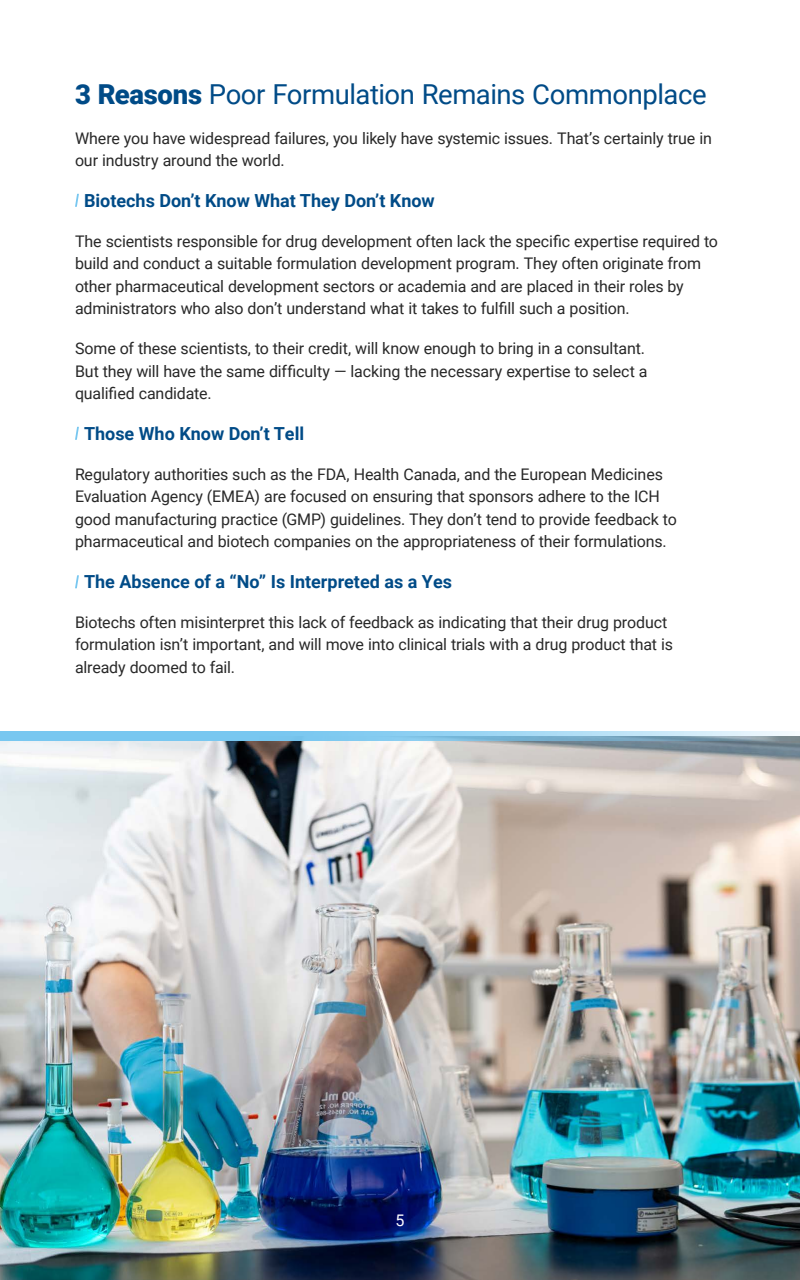
<style>
.page{position:relative;width:800px;height:1280px;background:#fff}
.page>*{position:absolute;margin:0;border:0;box-sizing:border-box;transform-origin:0 0}
.t1{font:27.5px "Roboto";letter-spacing:-.015em;color:#004b87}
.t2{font:700 18px "Roboto";color:#004b87}
.t3{font:16px/22.5px "Roboto";letter-spacing:-.01em;color:#282828}
.t4{font:16px "Roboto";color:#fff}
.s1{font-weight:900}
</style>
<div class="page">
<img style="left:0;top:741px;width:800px;height:539px">
<svg style="left:75px;top:194px;width:4px;height:13px"></svg>
<svg style="left:75px;top:427px;width:4px;height:13px"></svg>
<svg style="left:75px;top:575px;width:4px;height:13px"></svg>
<svg style="left:0;top:731px;width:800px;height:10px;background:#8ac6e6"></svg>
<h1 class="t1" style="left:75px;top:75px;width:633px"><span class="s1">3 Reasons</span> Poor Formulation Remains Commonplace</h1>
<p class="t3" style="left:75px;top:126px;width:638px">Where you have widespread failures, you likely have systemic issues. That’s certainly true in our industry around the world.</p>
<p class="t2" style="left:84px;top:188px;width:352px">Biotechs Don’t Know What They Don’t Know</p>
<p class="t3" style="left:75px;top:229px;width:645px">The scientists responsible for drug development often lack the specific expertise required to build and conduct a suitable formulation development program. They often originate from other pharmaceutical development sectors or academia and are placed in their roles by administrators who also don’t understand what it takes to fulfill such a position.</p>
<p class="t3" style="left:75px;top:337px;width:574px">Some of these scientists, to their credit, will know enough to bring in a consultant.<br>But they will have the same difficulty — lacking the necessary expertise to select a qualified candidate.</p>
<p class="t2" style="left:84px;top:421px;width:222px">Those Who Know Don’t Tell</p>
<p class="t3" style="left:75px;top:462px;width:603px">Regulatory authorities such as the FDA, Health Canada, and the European Medicines Evaluation Agency (EMEA) are focused on ensuring that sponsors adhere to the ICH good manufacturing practice (GMP) guidelines. They don’t tend to provide feedback to pharmaceutical and biotech companies on the appropriateness of their formulations.</p>
<p class="t2" style="left:84px;top:569px;width:370px">The Absence of a “No” Is Interpreted as a Yes</p>
<p class="t3" style="left:75px;top:610px;width:600px">Biotechs often misinterpret this lack of feedback as indicating that their drug product formulation isn’t important, and will move into clinical trials with a drug product that is already doomed to fail.</p>
<p class="t4" style="left:396px;top:1209px;width:10px">5</p>
</div>
